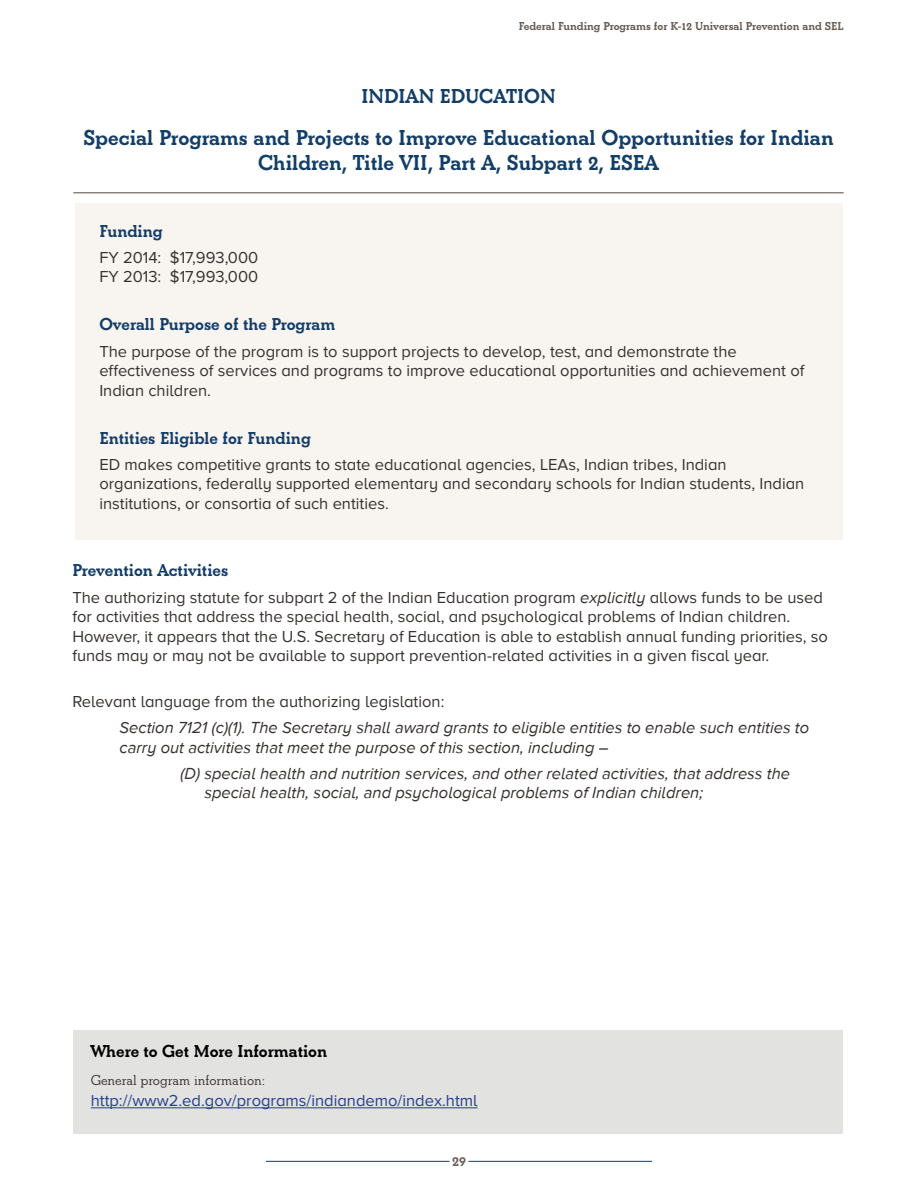
<style>
.page{position:relative;width:918px;height:1188px;background:#fff}
.page>*{position:absolute;margin:0;border:0;box-sizing:border-box;transform-origin:0 0}
.t1{font:700 22.5px/25.5px "Beton EF";color:#133e68;text-align:center}
.t2{font:700 21px "Beton EF";color:#133e68}
.t3{font:700 18px "Beton EF";color:#143d69}
.t4{font:700 18px "Beton EF";color:#000}
.t5{font:16.5px/19.5px "Proxima Nova A";color:#37312f}
.t6{font:italic 16.5px/19.5px "Proxima Nova A";color:#37312f}
.t7{font:16.5px "Proxima Nova A";color:#253f8e}
.t8{font:600 15px "Beton EF";color:#37312f}
.t9{font:700 15px "Beton EF";color:#665c53}
.t10{font:700 12px "Beton EF";color:#665c53}
.s1{font-style:italic}
</style>
<div class="page">
<hr style="left:468px;top:1161px;width:184px;height:1px;background:#133e68">
<hr style="left:266px;top:1161px;width:184px;height:1px;background:#133e68">
<div style="left:75px;top:203px;width:768px;height:337px;background:#f8f5f1"></div>
<hr style="left:74px;top:192px;width:769px;height:1px;background:#665c53">
<div style="left:73px;top:1030px;width:770px;height:104px;background:#e2e2e1"></div>
<hr style="left:91px;top:1108px;width:387px;height:1px;background:#253f8e">
<p class="t10" style="left:519px;top:19px;width:327px">Federal Funding Programs for K-12 Universal Prevention and SEL</p>
<p class="t2" style="left:361px;top:83px;width:196px">INDIAN EDUCATION</p>
<p class="t1" style="left:83px;top:125px;width:752px">Special Programs and Projects to Improve Educational Opportunities for Indian<br>Children, Title VII, Part A, Subpart 2, ESEA</p>
<p class="t3" style="left:99px;top:220px;width:65px">Funding</p>
<p class="t5" style="left:99px;top:247px;width:160px">FY 2014: $17,993,000</p>
<p class="t5" style="left:99px;top:267px;width:160px">FY 2013: $17,993,000</p>
<p class="t3" style="left:99px;top:314px;width:237px">Overall Purpose of the Program</p>
<p class="t5" style="left:99px;top:341px;width:707px">The purpose of the program is to support projects to develop, test, and demonstrate the effectiveness of services and programs to improve educational opportunities and achievement of<br>Indian children.</p>
<p class="t3" style="left:99px;top:427px;width:213px">Entities Eligible for Funding</p>
<p class="t5" style="left:99px;top:454px;width:707px">ED makes competitive grants to state educational agencies, LEAs, Indian tribes, Indian organizations, federally supported elementary and secondary schools for Indian students, Indian institutions, or consortia of such entities.</p>
<p class="t3" style="left:72px;top:560px;width:157px">Prevention Activities</p>
<p class="t5" style="left:72px;top:587px;width:757px">The authorizing statute for subpart 2 of the Indian Education program <span class="s1">explicitly</span> allows funds to be used for activities that address the special health, social, and psychological problems of Indian children.<br>However, it appears that the U.S. Secretary of Education is able to establish annual funding priorities, so funds may or may not be available to support prevention-related activities in a given fiscal year.</p>
<p class="t5" style="left:72px;top:691px;width:374px">Relevant language from the authorizing legislation:</p>
<p class="t6" style="left:120px;top:718px;width:691px">Section 7121 (c)(1). The Secretary shall award grants to eligible entities to enable such entities to carry out activities that meet the purpose of this section, including –</p>
<p class="t6" style="left:204px;top:763px;width:587px;text-indent:-24px">(D) special health and nutrition services, and other related activities, that address the special health, social, and psychological problems of Indian children;</p>
<p class="t4" style="left:91px;top:1040px;width:238px">Where to Get More Information</p>
<p class="t8" style="left:91px;top:1071px;width:176px">General program information:</p>
<p class="t7" style="left:91px;top:1091px;width:388px">http://www2.ed.gov/programs/indiandemo/index.html</p>
<p class="t9" style="left:452px;top:1152px;width:15px">29</p>
</div>
